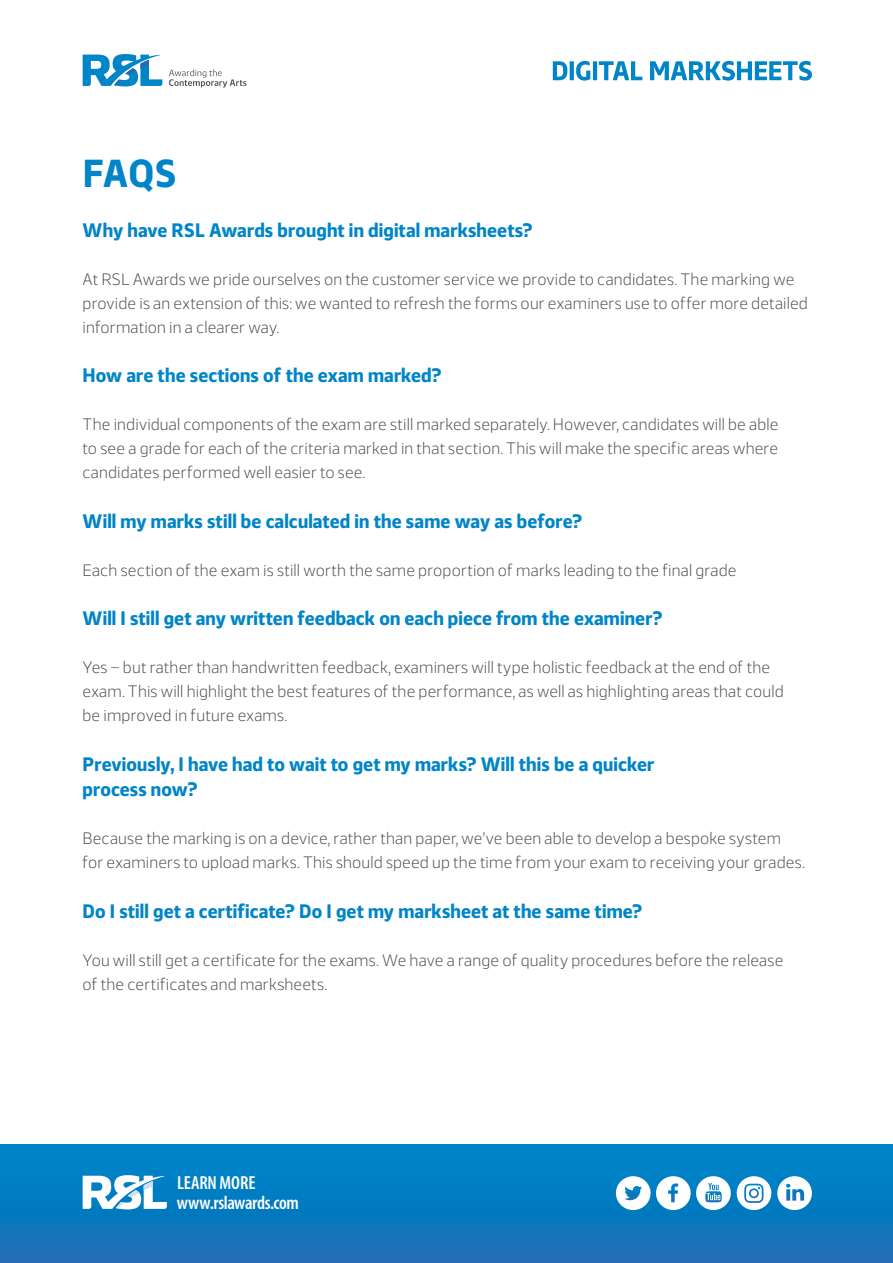
<style>
.page{position:relative;width:893px;height:1263px;background:#fff}
.page>*{position:absolute;margin:0;border:0;box-sizing:border-box;transform-origin:0 0}
.t1{font:700 39px "Webnar";color:#0085c8}
.t2{font:700 19.5px/25.5px "Webnar";letter-spacing:.005em;color:#0085c8}
.t3{font:600 condensed 19.05px/19.5px "Myriad Pro";letter-spacing:-.01em;color:#fff}
.t4{font:300 16.5px/24px "Webnar";letter-spacing:.005em;color:#4a4a49}
</style>
<div class="page">
<div style="left:0;top:1145px;width:893px;height:118px;background:linear-gradient(to bottom,#0087ca,#1e6eb5)"></div>
<svg style="left:83px;top:1175px;width:84px;height:34px"></svg>
<div style="left:737px;top:1176px;width:34px;height:34px;background:#fff;border-radius:50%"></div>
<div style="left:777px;top:1176px;width:35px;height:34px;background:#fff;border-radius:50%"></div>
<svg style="left:786px;top:1184px;width:18px;height:16px"></svg>
<div style="left:616px;top:1176px;width:35px;height:34px;background:#fff;border-radius:50%"></div>
<div style="left:656px;top:1176px;width:35px;height:34px;background:#fff;border-radius:50%"></div>
<div style="left:696px;top:1176px;width:35px;height:34px;background:#fff;border-radius:50%"></div>
<svg style="left:624px;top:1186px;width:18px;height:14px"></svg>
<svg style="left:668px;top:1183px;width:10px;height:19px"></svg>
<svg style="left:705px;top:1183px;width:17px;height:19px"></svg>
<svg style="left:744px;top:1184px;width:19px;height:19px"></svg>
<svg style="left:553px;top:61px;width:89px;height:20px"></svg>
<svg style="left:650px;top:61px;width:162px;height:20px"></svg>
<svg style="left:83px;top:54px;width:79px;height:32px"></svg>
<svg style="left:169px;top:69px;width:78px;height:19px"></svg>
<h1 class="t1" style="left:83px;top:143px;width:95px">FAQS</h1>
<p class="t2" style="left:83px;top:216px;width:451px">Why have RSL Awards brought in digital marksheets?</p>
<p class="t4" style="left:83px;top:266px;width:727px">At RSL Awards we pride ourselves on the customer service we provide to candidates. The marking we provide is an extension of this: we wanted to refresh the forms our examiners use to offer more detailed information in a clearer way.</p>
<p class="t2" style="left:83px;top:361px;width:361px">How are the sections of the exam marked?</p>
<p class="t4" style="left:83px;top:411px;width:698px;text-align:justify">The individual components of the exam are still marked separately. However, candidates will be able to see a grade for each of the criteria marked in that section. This will make the specific areas where candidates performed well easier to see.</p>
<p class="t2" style="left:83px;top:507px;width:501px">Will my marks still be calculated in the same way as before?</p>
<p class="t4" style="left:83px;top:557px;width:656px">Each section of the exam is still worth the same proportion of marks leading to the final grade</p>
<p class="t2" style="left:83px;top:604px;width:581px">Will I still get any written feedback on each piece from the examiner?</p>
<p class="t4" style="left:83px;top:654px;width:703px">Yes – but rather than handwritten feedback, examiners will type holistic feedback at the end of the exam. This will highlight the best features of the performance, as well as highlighting areas that could be improved in future exams.</p>
<p class="t2" style="left:83px;top:750px;width:573px">Previously, I have had to wait to get my marks? Will this be a quicker process now?</p>
<p class="t4" style="left:83px;top:825px;width:724px">Because the marking is on a device, rather than paper, we’ve been able to develop a bespoke system for examiners to upload marks. This should speed up the time from your exam to receiving your grades.</p>
<p class="t2" style="left:83px;top:897px;width:561px">Do I still get a certificate? Do I get my marksheet at the same time?</p>
<p class="t4" style="left:83px;top:947px;width:702px">You will still get a certificate for the exams. We have a range of quality procedures before the release of the certificates and marksheets.</p>
<p class="t3" style="left:177px;top:1174px;width:123px">LEARN MORE www.rslawards.com</p>
</div>
